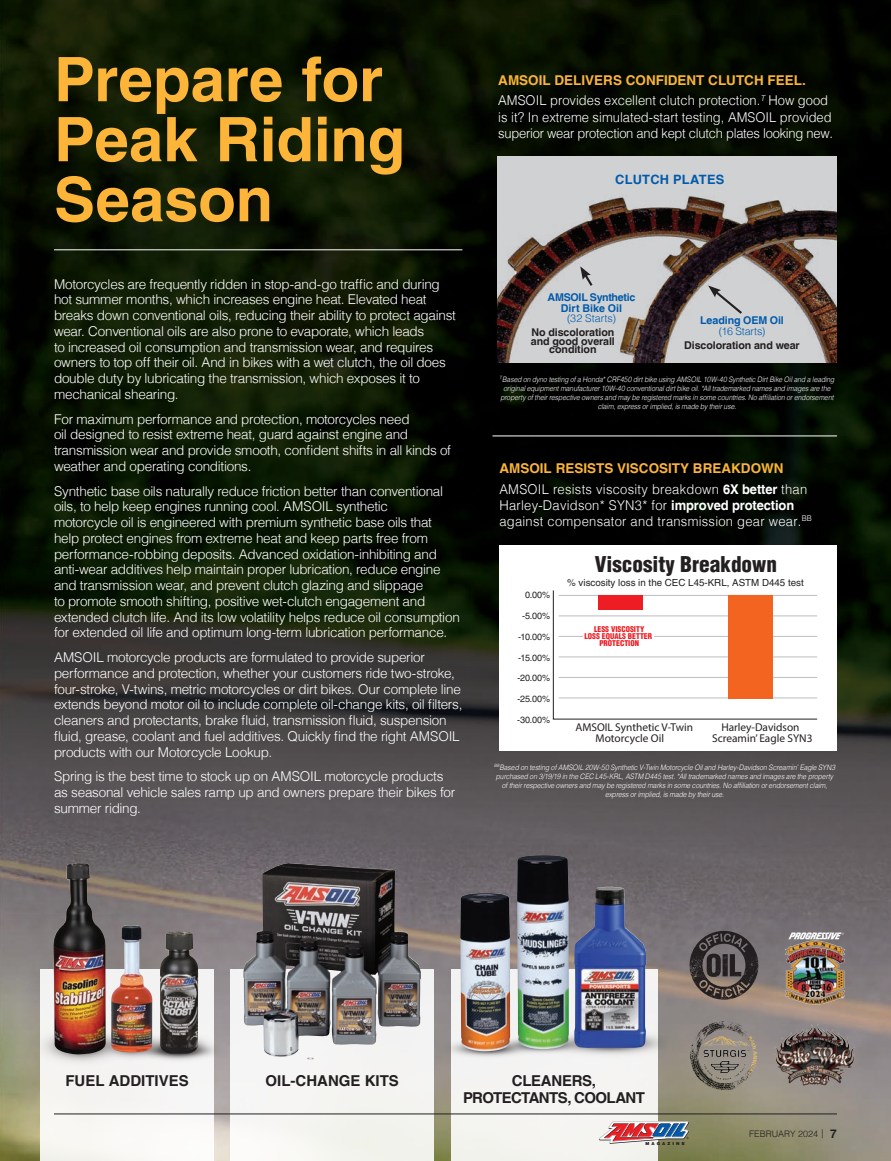
<style>
.page{position:relative;width:891px;height:1161px;background:#fff}
.page>*{position:absolute;margin:0;border:0;box-sizing:border-box;transform-origin:0 0}
.t1{font:700 61.5px/60px "Helvetica LT";letter-spacing:-.005em;color:#fcb439}
.t2{font:900 condensed 21.3px "Helvetica LT";color:#231f20}
.t3{font:700 15px/16.5px "Helvetica LT";letter-spacing:-.04em;color:#231f20;text-align:center}
.t4{font:700 15px "Helvetica LT";letter-spacing:-.015em;color:#231f20}
.BodyCopy{font:300 13.5px/15.8px "Helvetica LT";letter-spacing:-.02em;color:#fff}
.BodyCopy-2{font:300 13.5px/16.2px "Helvetica LT";color:#fff;scale:.96 1}
.BodyCopy-3{font:300 13.5px/16.2px "Helvetica LT";letter-spacing:.02em;color:#fff;scale:.96 1}
.t5{font:700 13.5px "Helvetica LT";color:#fcb439}
.BlueSubhead{font:700 12.9px "Helvetica LT";letter-spacing:.025em;color:#015aaa}
.t6{font:700 11.4px/10.4px "DIN Condensed";color:#231f20}
.BlueSubhead-2{font:700 10.65px/10.6px "Helvetica LT";letter-spacing:-.01em;color:#015aaa;text-align:center}
.t7{font:700 10.65px/8.6px "Helvetica LT";letter-spacing:-.01em;color:#231f20;text-align:center}
.t8{font:9.75px "Helvetica LT";color:#231f20}
.t9{font:9px "Helvetica LT";color:#231f20}
.t10{font:300 9px "Helvetica LT";color:#231f20}
.t11{font:900 condensed 7.8px/7.5px "Helvetica LT";color:#ee1d23;text-align:center}
.BodyCopyEnd{font:italic 300 7.5px/9px "Helvetica LT";letter-spacing:-.005em;color:#fff;text-align:center;scale:.9 1}
.t12{font:900 4.2px "Helvetica LT";letter-spacing:.5em;color:#231f20}
.s1{font-weight:300}
.s2{font-weight:700}
.s3{font-weight:700;font-size:12px}
</style>
<div class="page">
<img style="left:0;top:0;width:891px;height:1161px">
<div style="left:40px;top:969px;width:174px;height:192px;background:#f6f5f3"></div>
<svg style="left:230px;top:969px;width:204px;height:192px;fill:#f4f3f2"></svg>
<div style="left:451px;top:969px;width:206px;height:192px;background:#f4f4f2"></div>
<hr style="left:54px;top:1114px;width:783px;height:1px;background:#231f20">
<svg style="left:599px;top:1121px;width:90px;height:23px"></svg>
<div style="left:500px;top:545px;width:337px;height:206px;background:#fff"></div>
<svg style="left:553px;top:590px;width:265px;height:130px"></svg>
<div style="left:598px;top:595px;width:45px;height:15px;background:#ee1d23"></div>
<div style="left:728px;top:595px;width:45px;height:104px;background:#f36421"></div>
<div style="left:583px;top:632px;width:70px;height:8px;background:#fff"></div>
<img style="left:497px;top:157px;width:340px;height:205px">
<svg style="left:580px;top:266px;width:15px;height:22px"></svg>
<svg style="left:708px;top:285px;width:36px;height:31px"></svg>
<svg style="left:690px;top:931px;width:69px;height:69px;background:#59504e"></svg>
<img style="left:774px;top:1021px;width:81px;height:66px">
<img style="left:783px;top:932px;width:63px;height:73px">
<img style="left:687px;top:1015px;width:74px;height:78px">
<img style="left:219px;top:1037px;width:8px;height:30px">
<img style="left:160px;top:931px;width:38px;height:96px">
<img style="left:172px;top:1027px;width:47px;height:41px">
<img style="left:243px;top:863px;width:134px;height:194px">
<img style="left:30px;top:1020px;width:61px;height:51px">
<img style="left:53px;top:863px;width:53px;height:191px">
<img style="left:436px;top:1033px;width:55px;height:32px">
<img style="left:460px;top:893px;width:50px;height:158px">
<img style="left:491px;top:1029px;width:46px;height:28px">
<img style="left:517px;top:855px;width:52px;height:194px">
<img style="left:537px;top:1024px;width:145px;height:43px">
<img style="left:574px;top:887px;width:72px;height:161px">
<img style="left:91px;top:1025px;width:81px;height:37px">
<img style="left:111px;top:925px;width:41px;height:127px">
<hr style="left:54px;top:249px;width:408px;height:1px;background:#fff">
<hr style="left:492px;top:436px;width:345px;height:1px;background:#fff">
<p class="t1" style="left:54px;top:49px;width:353px">Prepare for<br>Peak Riding<br>Season</p>
<p class="BodyCopy" style="left:54px;top:276px;width:403px">Motorcycles are frequently ridden in stop-and-go traffic and during hot summer months, which increases engine heat. Elevated heat breaks down conventional oils, reducing their ability to protect against wear. Conventional oils are also prone to evaporate, which leads<br>to increased oil consumption and transmission wear, and requires owners to top off their oil. And in bikes with a wet clutch, the oil does double duty by lubricating the transmission, which exposes it to mechanical shearing.</p>
<p class="BodyCopy" style="left:54px;top:411px;width:399px">For maximum performance and protection, motorcycles need<br>oil designed to resist extreme heat, guard against engine and transmission wear and provide smooth, confident shifts in all kinds of weather and operating conditions.</p>
<p class="BodyCopy" style="left:54px;top:483px;width:407px">Synthetic base oils naturally reduce friction better than conventional oils, to help keep engines running cool. AMSOIL synthetic<br>motorcycle oil is engineered with premium synthetic base oils that help protect engines from extreme heat and keep parts free from performance-robbing deposits. Advanced oxidation-inhibiting and anti-wear additives help maintain proper lubrication, reduce engine and transmission wear, and prevent clutch glazing and slippage<br>to promote smooth shifting, positive wet-clutch engagement and extended clutch life. And its low volatility helps reduce oil consumption for extended oil life and optimum long-term lubrication performance.</p>
<p class="BodyCopy" style="left:54px;top:649px;width:410px">AMSOIL motorcycle products are formulated to provide superior performance and protection, whether your customers ride two-stroke, four-stroke, V-twins, metric motorcycles or dirt bikes. Our complete line extends beyond motor oil to include complete oil-change kits, oil filters, cleaners and protectants, brake fluid, transmission fluid, suspension fluid, grease, coolant and fuel additives. Quickly find the right AMSOIL products with our Motorcycle Lookup.</p>
<p class="BodyCopy" style="left:54px;top:769px;width:403px">Spring is the best time to stock up on AMSOIL motorcycle products as seasonal vehicle sales ramp up and owners prepare their bikes for summer riding.</p>
<p class="t5" style="left:498px;top:72px;width:309px">AMSOIL DELIVERS CONFIDENT CLUTCH FEEL.</p>
<p class="BodyCopy-2" style="left:498px;top:92px;width:350px">AMSOIL provides excellent clutch protection.<sup>T</sup> How good is it? In extreme simulated-start testing, AMSOIL provided superior wear protection and kept clutch plates looking new.</p>
<p class="BlueSubhead" style="left:615px;top:171px;width:111px">CLUTCH PLATES</p>
<p class="BlueSubhead-2" style="left:548px;top:292px;width:89px">AMSOIL Synthetic<br>Dirt Bike Oil<br><span class="s1">(32 Starts)</span></p>
<p class="t7" style="left:531px;top:328px;width:86px">No discoloration and good overall condition</p>
<p class="BlueSubhead-2" style="left:700px;top:315px;width:85px">Leading OEM Oil <span class="s1">(16 Starts)</span></p>
<p class="t7" style="left:684px;top:340px;width:117px">Discoloration and wear</p>
<p class="BodyCopyEnd" style="left:500px;top:375px;width:374px"><sup>T</sup>Based on dyno testing of a Honda* CRF450 dirt bike using AMSOIL 10W-40 Synthetic Dirt Bike Oil and a leading original equipment manufacturer 10W-40 conventional dirt bike oil. *All trademarked names and images are the property of their respective owners and may be registered marks in some countries. No affiliation or endorsement claim, express or implied, is made by their use.</p>
<p class="t5" style="left:499px;top:460px;width:286px">AMSOIL RESISTS VISCOSITY BREAKDOWN</p>
<p class="BodyCopy-3" style="left:499px;top:481px;width:327px">AMSOIL resists viscosity breakdown <span class="s2">6X better</span> than<br>Harley-Davidson* SYN3* for <span class="s2">improved protection </span>against compensator and transmission gear wear.<sup>BB</sup></p>
<p class="t2" style="left:595px;top:551px;width:184px">Viscosity Breakdown</p>
<p class="t9" style="left:525px;top:590px;width:27px">0.00%</p>
<p class="t9" style="left:522px;top:611px;width:30px">-5.00%</p>
<p class="t9" style="left:518px;top:631px;width:33px">-10.00%</p>
<p class="t9" style="left:518px;top:652px;width:33px">-15.00%</p>
<p class="t9" style="left:517px;top:673px;width:34px">-20.00%</p>
<p class="t9" style="left:517px;top:694px;width:34px">-25.00%</p>
<p class="t9" style="left:517px;top:714px;width:35px">-30.00%</p>
<p class="t8" style="left:567px;top:577px;width:238px">% viscosity loss in the CEC L45-KRL, ASTM D445 test</p>
<p class="t11" style="left:584px;top:625px;width:69px">LESS VISCOSITY<br>LOSS EQUALS BETTER<br>PROTECTION</p>
<p class="t6" style="left:596px;top:722px;width:99px;text-indent:-20px">AMSOIL Synthetic V-Twin<br>Motorcycle Oil</p>
<p class="t6" style="left:712px;top:722px;width:102px;text-align:center">Harley-Davidson<br>Screamin’ Eagle SYN3</p>
<p class="BodyCopyEnd" style="left:494px;top:763px;width:380px"><sup>BB</sup>Based on testing of AMSOIL 20W-50 Synthetic V-Twin Motorcycle Oil and Harley-Davidson Screamin’ Eagle SYN3 purchased on 3/19/19 in the CEC L45-KRL, ASTM D445 test. *All trademarked names and images are the property of their respective owners and may be registered marks in some countries. No affiliation or endorsement claim, express or implied, is made by their use.</p>
<p class="t4" style="left:65px;top:1072px;width:125px">FUEL ADDITIVES</p>
<p class="t4" style="left:266px;top:1072px;width:135px">OIL-CHANGE KITS</p>
<p class="t3" style="left:463px;top:1072px;width:183px">CLEANERS,<br>PROTECTANTS, COOLANT</p>
<p class="t12" style="left:645px;top:1141px;width:41px">MAGAZINE</p>
<p class="t10" style="left:749px;top:1128px;width:89px">FEBRUARY 2024 | <span class="s3">7</span></p>
</div>
